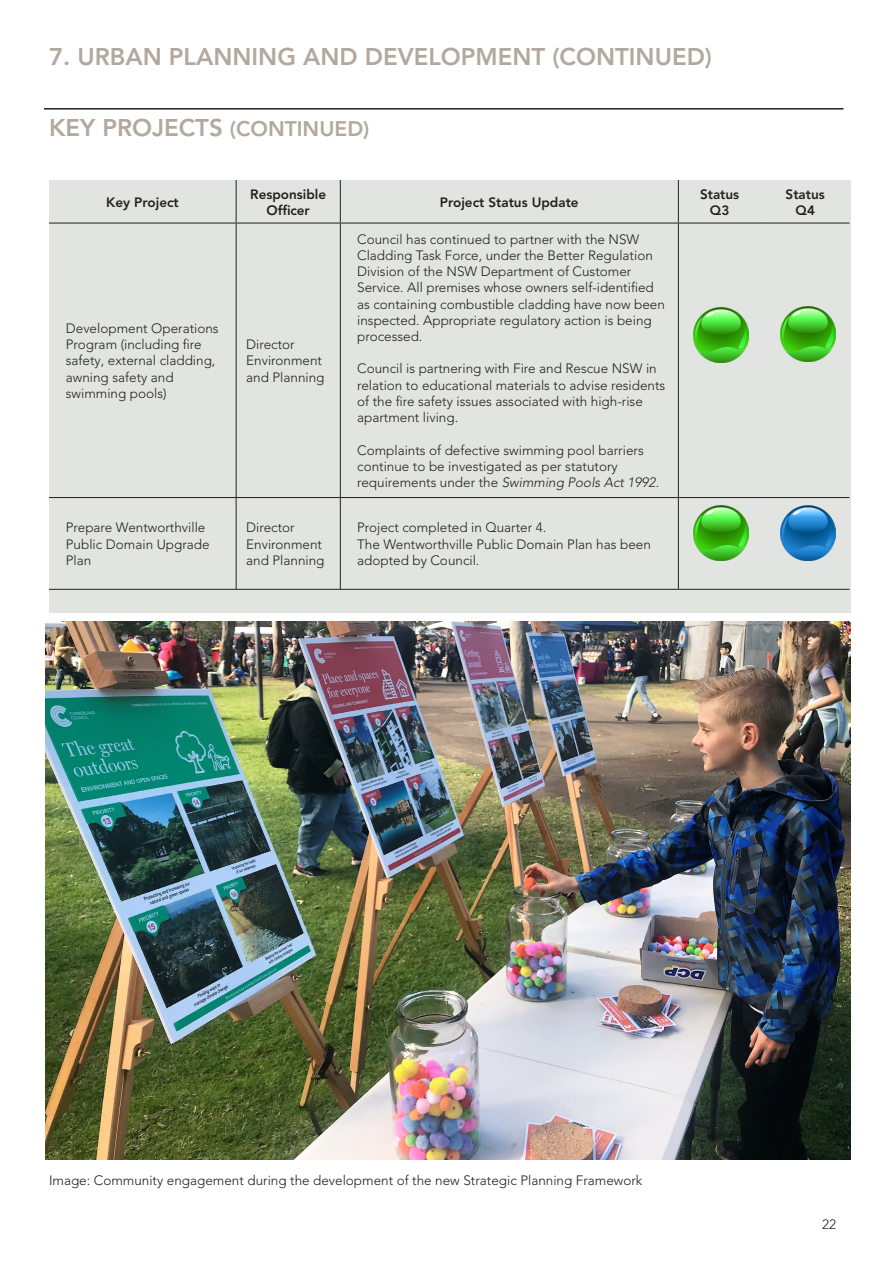
<style>
.page{position:relative;width:893px;height:1263px;background:#fff}
.page>*{position:absolute;margin:0;border:0;box-sizing:border-box;transform-origin:0 0}
.Body{font:800 24px "Avenir LT Pro";color:#b2a89d}
.Body-2{font:300 13.5px/16.2px "Avenir LT Pro";color:#231f20}
.Body-3{font:800 13.5px/16.2px "Avenir LT Pro";color:#231f20;text-align:center}
.s1{font-size:21px}
.s2{font-family:"Avenir LT Std";font-style:italic}
</style>
<div class="page">
<hr style="left:44px;top:108px;width:799px;height:2px;background:#231f20">
<div style="left:49px;top:180px;width:801px;height:432px;background:#e2e4e2"></div>
<hr style="left:236px;top:180px;width:1px;height:43px;background:#231f20">
<hr style="left:340px;top:180px;width:1px;height:43px;background:#231f20">
<hr style="left:678px;top:180px;width:1px;height:43px;background:#231f20">
<hr style="left:49px;top:223px;width:187px;height:1px;background:#231f20">
<hr style="left:236px;top:223px;width:104px;height:1px;background:#231f20">
<hr style="left:340px;top:223px;width:338px;height:1px;background:#231f20">
<hr style="left:340px;top:223px;width:1px;height:274px;background:#231f20">
<hr style="left:678px;top:223px;width:83px;height:1px;background:#231f20">
<hr style="left:678px;top:223px;width:1px;height:274px;background:#231f20">
<hr style="left:761px;top:223px;width:88px;height:1px;background:#231f20">
<hr style="left:340px;top:497px;width:338px;height:1px;background:#231f20">
<hr style="left:340px;top:498px;width:1px;height:91px;background:#231f20">
<hr style="left:678px;top:497px;width:83px;height:1px;background:#231f20">
<hr style="left:678px;top:498px;width:1px;height:91px;background:#231f20">
<hr style="left:761px;top:497px;width:88px;height:1px;background:#231f20">
<hr style="left:340px;top:589px;width:338px;height:1px;background:#231f20">
<hr style="left:678px;top:589px;width:83px;height:1px;background:#231f20">
<hr style="left:761px;top:589px;width:88px;height:1px;background:#231f20">
<hr style="left:236px;top:223px;width:1px;height:274px;background:#231f20">
<hr style="left:49px;top:497px;width:187px;height:1px;background:#231f20">
<hr style="left:236px;top:497px;width:104px;height:1px;background:#231f20">
<hr style="left:236px;top:498px;width:1px;height:91px;background:#231f20">
<hr style="left:49px;top:589px;width:187px;height:1px;background:#231f20">
<hr style="left:236px;top:589px;width:104px;height:1px;background:#231f20">
<img style="left:693px;top:307px;width:55px;height:56px">
<img style="left:780px;top:306px;width:56px;height:55px">
<img style="left:693px;top:505px;width:55px;height:56px">
<img style="left:46px;top:621px;width:804px;height:538px">
<img style="left:780px;top:505px;width:56px;height:56px">
<p class="Body" style="left:49px;top:43px;width:664px">7. URBAN PLANNING AND DEVELOPMENT (CONTINUED)</p>
<p class="Body" style="left:49px;top:113px;width:322px">KEY PROJECTS <span class="s1">(CONTINUED)</span></p>
<p class="Body-3" style="left:106px;top:194px;width:74px">Key Project</p>
<p class="Body-3" style="left:250px;top:186px;width:78px">Responsible<br>Officer</p>
<p class="Body-3" style="left:440px;top:194px;width:140px">Project Status Update</p>
<p class="Body-3" style="left:700px;top:186px;width:41px">Status<br>Q3</p>
<p class="Body-3" style="left:786px;top:186px;width:41px">Status<br>Q4</p>
<p class="Body-2" style="left:66px;top:320px;width:154px">Development Operations<br>Program (including fire safety, external cladding, awning safety and swimming pools)</p>
<p class="Body-2" style="left:246px;top:336px;width:80px">Director<br>Environment and Planning</p>
<p class="Body-2" style="left:357px;top:231px;width:309px">Council has continued to partner with the NSW Cladding Task Force, under the Better Regulation Division of the NSW Department of Customer Service. All premises whose owners self-identified as containing combustible cladding have now been inspected. Appropriate regulatory action is being processed.</p>
<p class="Body-2" style="left:357px;top:361px;width:310px">Council is partnering with Fire and Rescue NSW in relation to educational materials to advise residents of the fire safety issues associated with high-rise apartment living.</p>
<p class="Body-2" style="left:357px;top:442px;width:303px">Complaints of defective swimming pool barriers continue to be investigated as per statutory requirements under the <span class="s2">Swimming Pools Act 1992</span>.</p>
<p class="Body-2" style="left:66px;top:520px;width:145px">Prepare Wentworthville<br>Public Domain Upgrade<br>Plan</p>
<p class="Body-2" style="left:246px;top:520px;width:80px">Director<br>Environment and Planning</p>
<p class="Body-2" style="left:357px;top:520px;width:191px">Project completed in Quarter 4.</p>
<p class="Body-2" style="left:357px;top:536px;width:295px">The Wentworthville Public Domain Plan has been adopted by Council.</p>
<p class="Body-2" style="left:49px;top:1172px;width:595px">Image: Community engagement during the development of the new Strategic Planning Framework</p>
<p class="Body-2" style="left:822px;top:1216px;width:16px">22</p>
</div>
